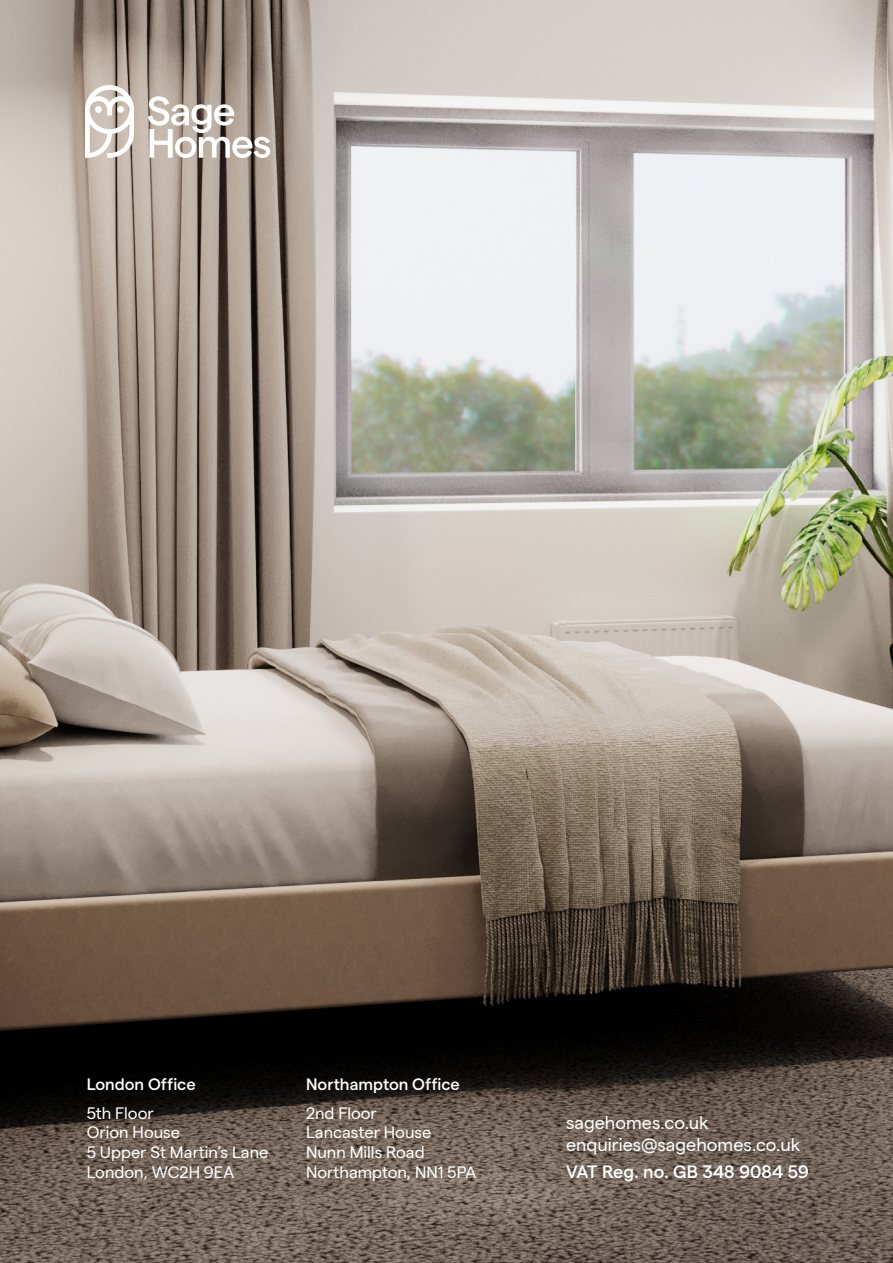
<style>
.page{position:relative;width:893px;height:1263px;background:#fff}
.page>*{position:absolute;margin:0;border:0;box-sizing:border-box;transform-origin:0 0}
.t1{font:18px/21.6px "Matter SQ";color:#fff}
.t2{font:500 18px "Matter";letter-spacing:.005em;color:#fff}
.t3{font:16.5px/19.8px "Matter SQ";color:#fff}
.t4{font:500 16.5px "Matter";color:#fff}
</style>
<div class="page">
<img style="left:0;top:0;width:893px;height:1263px">
<svg style="left:148px;top:96px;width:122px;height:62px"></svg>
<svg style="left:85px;top:85px;width:49px;height:73px"></svg>
<div style="left:95px;top:106px;width:7px;height:7px;background:#fff;border-radius:3px"></div>
<div style="left:117px;top:106px;width:7px;height:7px;background:#fff;border-radius:3px"></div>
<p class="t4" style="left:87px;top:1072px;width:110px">London Office</p>
<p class="t3" style="left:87px;top:1101px;width:183px">5th Floor<br>Orion House<br>5 Upper St Martin’s Lane<br>London, WC2H 9EA</p>
<p class="t4" style="left:306px;top:1072px;width:155px">Northampton Office</p>
<p class="t3" style="left:306px;top:1101px;width:172px">2nd Floor<br>Lancaster House<br>Nunn Mills Road<br>Northampton, NN1 5PA</p>
<p class="t1" style="left:566px;top:1111px;width:236px">sagehomes.co.uk enquiries@sagehomes.co.uk</p>
<p class="t2" style="left:566px;top:1158px;width:244px">VAT Reg. no. GB 348 9084 59</p>
</div>
